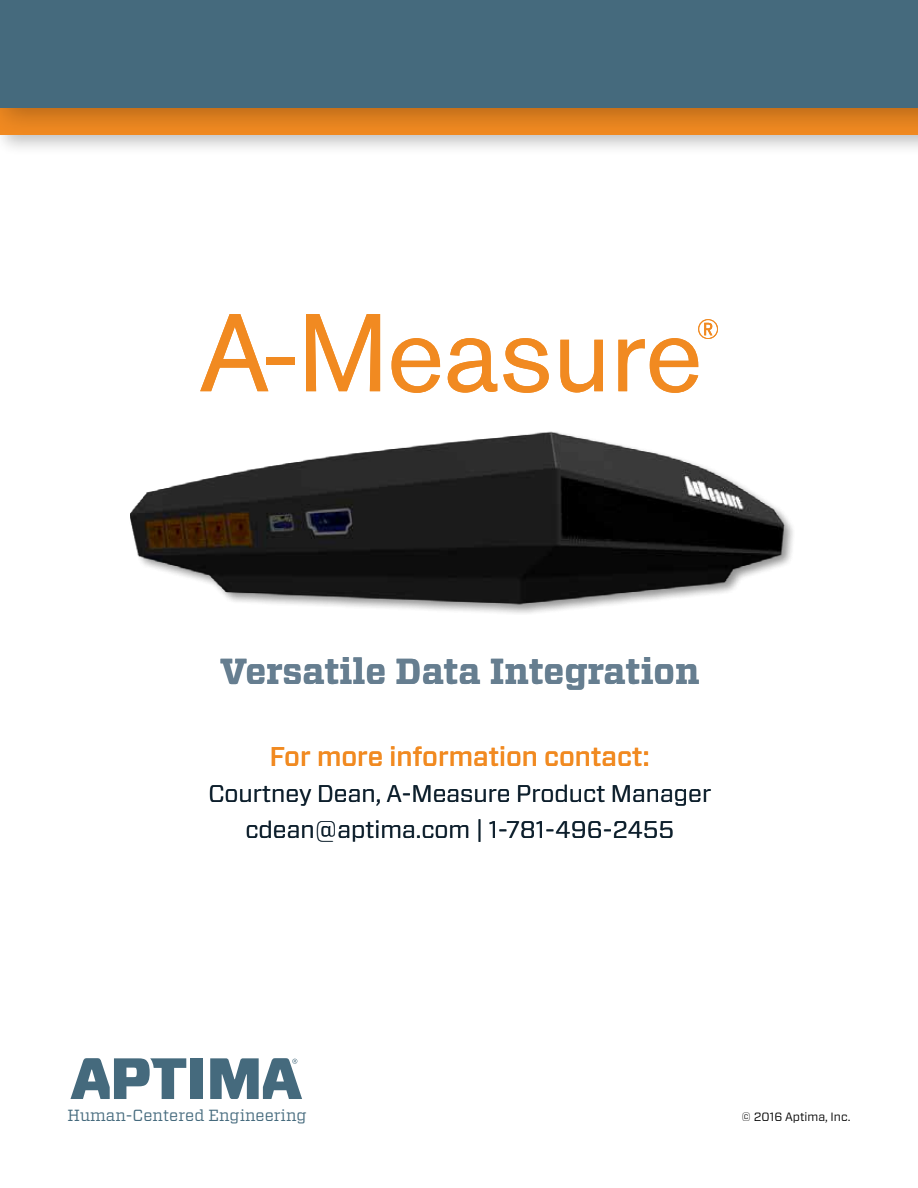
<style>
.page{position:relative;width:918px;height:1188px;background:#fff}
.page>*{position:absolute;margin:0;border:0;box-sizing:border-box;transform-origin:0 0}
.t1{font:700 36px "Vitesse";color:#667e90}
.t2{font:500 27px "Forza";color:#f18a21}
.t3{font:24px/36px "Forza";color:#0d1f2c;text-align:center}
.t4{font:16.2px "Vitesse";color:#456a7d}
.t5{font:12px "Forza";color:#000}
</style>
<div class="page">
<div style="left:128px;top:431px;width:668px;height:186px;background:#000;opacity:.25"></div>
<svg style="left:200px;top:314px;width:68px;height:77px"></svg>
<div style="left:266px;top:357px;width:28px;height:8px;background:#f18a21"></div>
<svg style="left:306px;top:314px;width:74px;height:77px"></svg>
<svg style="left:392px;top:338px;width:48px;height:55px"></svg>
<svg style="left:448px;top:338px;width:49px;height:55px"></svg>
<svg style="left:503px;top:338px;width:46px;height:55px"></svg>
<svg style="left:560px;top:340px;width:43px;height:53px"></svg>
<svg style="left:618px;top:319px;width:100px;height:74px"></svg>
<svg style="left:70px;top:1058px;width:116px;height:41px"></svg>
<div style="left:190px;top:1058px;width:13px;height:41px;background:#456a7d"></div>
<svg style="left:210px;top:1058px;width:92px;height:41px"></svg>
<div style="left:0;top:0;width:918px;height:157px;background:#000;opacity:.25"></div>
<div style="left:0;top:0;width:918px;height:137px;background:#000;opacity:.25"></div>
<div style="left:0;top:0;width:918px;height:107px;background:#456a7d"></div>
<h1 class="t1" style="left:220px;top:648px;width:481px">Versatile Data Integration</h1>
<p class="t2" style="left:270px;top:739px;width:382px">For more information contact:</p>
<p class="t3" style="left:208px;top:776px;width:504px">Courtney Dean, A-Measure Product Manager cdean@aptima.com | 1-781-496-2455</p>
<p class="t4" style="left:67px;top:1104px;width:241px">Human-Centered Engineering</p>
<p class="t5" style="left:742px;top:1108px;width:110px">© 2016 Aptima, Inc.</p>
</div>
